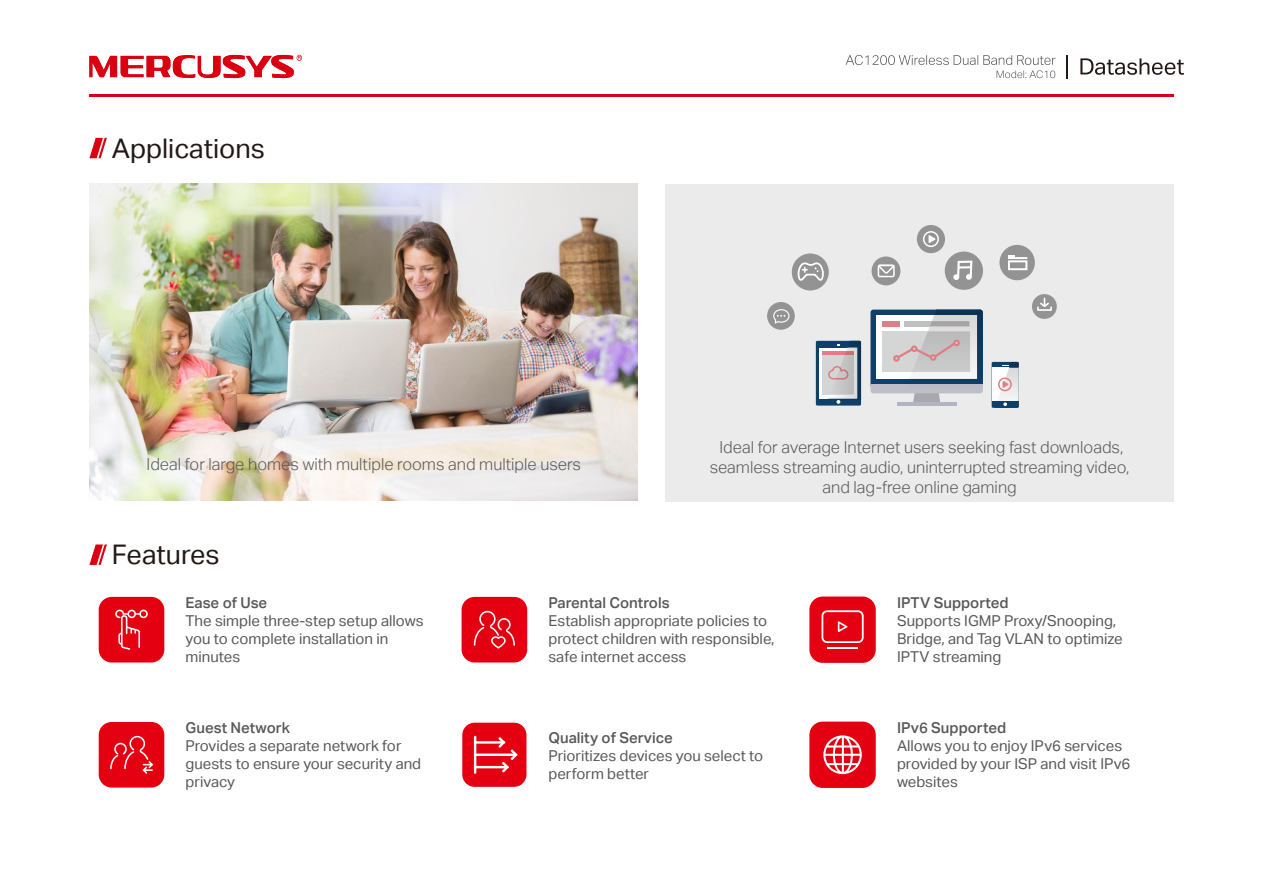
<style>
.page{position:relative;width:1263px;height:893px;background:#fff}
.page>*{position:absolute;margin:0;border:0;box-sizing:border-box;transform-origin:0 0}
.t1{font:27px "TP Link Aktiv Regular";color:#221815}
.t2{font:16.5px/19.8px "TP Link Aktiv Light";color:#595757;text-align:center}
.t3{font:15px/18px "TP Link Aktiv Regular";color:#595757}
.t4{font:15px "TP Link Aktiv Medium";color:#595757}
</style>
<div class="page">
<img style="left:89px;top:54px;width:1085px;height:84px">
<img style="left:996px;top:70px;width:59px;height:8px">
<svg style="left:89px;top:55px;width:213px;height:23px"></svg>
<img style="left:121px;top:56px;width:23px;height:21px">
<img style="left:198px;top:56px;width:23px;height:22px">
<img style="left:146px;top:56px;width:24px;height:21px">
<img style="left:173px;top:55px;width:22px;height:23px">
<img style="left:89px;top:56px;width:28px;height:21px">
<img style="left:223px;top:55px;width:71px;height:23px">
<img style="left:1080px;top:58px;width:104px;height:17px">
<hr style="left:89px;top:94px;width:1085px;height:2px;background:#d90011">
<img style="left:846px;top:55px;width:210px;height:10px">
<img style="left:1066px;top:55px;width:2px;height:23px">
<svg style="left:89px;top:138px;width:18px;height:20px"></svg>
<div style="left:665px;top:184px;width:509px;height:317px;background:#ebebeb"></div>
<img style="left:89px;top:184px;width:548px;height:316px">
<div style="left:945px;top:252px;width:38px;height:38px;background:#939393;border-radius:50%"></div>
<div style="left:917px;top:225px;width:28px;height:28px;background:#939393;border-radius:50%"></div>
<div style="left:767px;top:302px;width:28px;height:28px;background:#939393;border-radius:50%"></div>
<div style="left:871px;top:257px;width:29px;height:28px;background:#939393;border-radius:50%"></div>
<svg style="left:953px;top:261px;width:19px;height:19px"></svg>
<svg style="left:923px;top:231px;width:16px;height:16px"></svg>
<div style="left:1032px;top:294px;width:25px;height:25px;background:#939393;border-radius:50%"></div>
<svg style="left:1037px;top:298px;width:15px;height:13px"></svg>
<div style="left:792px;top:253px;width:37px;height:37px;background:#939393;border-radius:50%"></div>
<svg style="left:798px;top:262px;width:26px;height:19px"></svg>
<svg style="left:878px;top:265px;width:17px;height:12px"></svg>
<div style="left:999px;top:245px;width:36px;height:35px;background:#939393;border-radius:50%"></div>
<svg style="left:1008px;top:255px;width:19px;height:15px"></svg>
<svg style="left:773px;top:309px;width:16px;height:15px"></svg>
<hr style="left:897px;top:402px;width:59px;height:4px;background:#b3b5be">
<svg style="left:870px;top:310px;width:113px;height:94px"></svg>
<div style="left:816px;top:341px;width:45px;height:65px;background:linear-gradient(to bottom,#0f406a,#0f406a);border-radius:2px"></div>
<svg style="left:820px;top:348px;width:8px;height:50px"></svg>
<hr style="left:823px;top:351px;width:31px;height:4px;background:#df7e84">
<div style="left:823px;top:355px;width:31px;height:39px;background:#d4d5d5"></div>
<div style="left:992px;top:362px;width:27px;height:46px;background:#0f406a"></div>
<div style="left:992px;top:368px;width:26px;height:33px;background:#fff"></div>
<svg style="left:828px;top:341px;width:33px;height:63px"></svg>
<svg style="left:994px;top:362px;width:25px;height:46px"></svg>
<svg style="left:89px;top:544px;width:18px;height:21px"></svg>
<div style="left:99px;top:597px;width:65px;height:65px;background:#e40011;border-radius:13px"></div>
<svg style="left:115px;top:610px;width:33px;height:40px"></svg>
<div style="left:462px;top:597px;width:65px;height:65px;background:#e40011;border-radius:13px"></div>
<svg style="left:474px;top:611px;width:41px;height:38px"></svg>
<div style="left:809px;top:596px;width:67px;height:67px;background:#e40011;border-radius:13px"></div>
<hr style="left:827px;top:647px;width:31px;height:2px;background:#fff">
<svg style="left:821px;top:610px;width:43px;height:33px"></svg>
<div style="left:99px;top:722px;width:65px;height:66px;background:#e40011;border-radius:13px"></div>
<svg style="left:110px;top:736px;width:43px;height:38px"></svg>
<div style="left:809px;top:722px;width:67px;height:66px;background:#e40011;border-radius:13px"></div>
<svg style="left:823px;top:735px;width:39px;height:39px"></svg>
<svg style="left:462px;top:722px;width:65px;height:65px;background:#e82635"></svg>
<h1 class="t1" style="left:112px;top:133px;width:155px">Applications</h1>
<p class="t2" style="left:147px;top:454px;width:436px">Ideal for large homes with multiple rooms and multiple users</p>
<p class="t2" style="left:710px;top:437px;width:421px">Ideal for average Internet users seeking fast downloads, seamless streaming audio, uninterrupted streaming video, and lag-free online gaming</p>
<h1 class="t1" style="left:112px;top:539px;width:109px">Features</h1>
<p class="t4" style="left:186px;top:594px;width:83px">Ease of Use</p>
<p class="t3" style="left:186px;top:612px;width:239px">The simple three-step setup allows you to complete installation in minutes</p>
<p class="t4" style="left:186px;top:719px;width:106px">Guest Network</p>
<p class="t3" style="left:186px;top:737px;width:237px">Provides a separate network for guests to ensure your security and privacy</p>
<p class="t4" style="left:548px;top:594px;width:123px">Parental Controls</p>
<p class="t3" style="left:548px;top:612px;width:228px">Establish appropriate policies to protect children with responsible, safe internet access</p>
<p class="t4" style="left:548px;top:729px;width:126px">Quality of Service</p>
<p class="t3" style="left:548px;top:747px;width:216px">Prioritizes devices you select to perform better</p>
<p class="t4" style="left:897px;top:594px;width:113px">IPTV Supported</p>
<p class="t3" style="left:897px;top:612px;width:227px">Supports IGMP Proxy/Snooping,<br>Bridge, and Tag VLAN to optimize<br>IPTV streaming</p>
<p class="t4" style="left:897px;top:719px;width:111px">IPv6 Supported</p>
<p class="t3" style="left:897px;top:737px;width:235px">Allows you to enjoy IPv6 services provided by your ISP and visit IPv6 websites</p>
</div>
